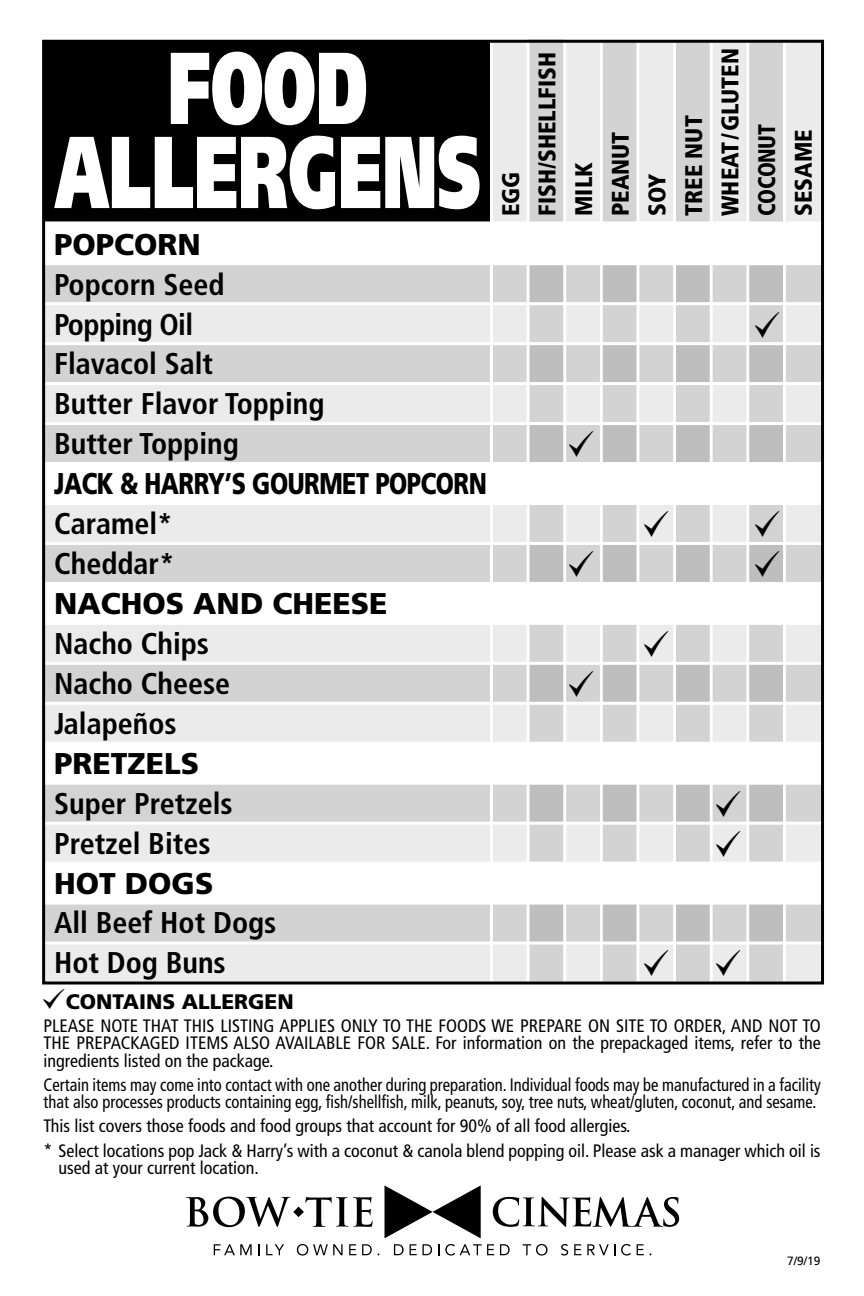
<style>
.page{position:relative;width:864px;height:1296px;background:#fff}
.page>*{position:absolute;margin:0;border:0;box-sizing:border-box;transform-origin:0 0}
.t1{font:900 102px/84px "Frutiger";color:#fff;text-align:center;scale:.63 1}
.t2{font:700 condensed 30px/39.9px "Frutiger";color:#000}
.t3{font:900 30px "Frutiger";color:#000}
.t4{font:900 30px "Frutiger";letter-spacing:-.02em;color:#000;scale:.78 1}
.t5{font:900 condensed 24px/36.6px "Frutiger";color:#000}
.t6{font:900 21px "Frutiger";color:#000}
.t7{font:condensed 18px/17.4px "Frutiger";color:#000;text-align:justify}
.t8{font:condensed 18px/17.4px "Frutiger";color:#000;scale:.92 1}
.t9{font:12px "Frutiger";color:#000}
</style>
<div class="page">
<div style="left:43px;top:264px;width:778px;height:719px;background:#ebebeb"></div>
<div style="left:43px;top:264px;width:779px;height:40px;background:#d3d3d3"></div>
<div style="left:43px;top:343px;width:779px;height:40px;background:#d3d3d3"></div>
<div style="left:43px;top:424px;width:779px;height:40px;background:#d3d3d3"></div>
<div style="left:43px;top:543px;width:779px;height:40px;background:#d3d3d3"></div>
<div style="left:43px;top:664px;width:779px;height:39px;background:#d3d3d3"></div>
<div style="left:43px;top:783px;width:779px;height:40px;background:#d3d3d3"></div>
<div style="left:45px;top:901px;width:779px;height:42px;background:#d3d3d3"></div>
<div style="left:601px;top:40px;width:36px;height:942px;background:linear-gradient(to right,#cacaca,#cacaca)"></div>
<div style="left:675px;top:40px;width:36px;height:942px;background:linear-gradient(to right,#c7c7c7,#cbcbcb)"></div>
<svg style="left:749px;top:266px;width:34px;height:715px;background:#c8c8c8"></svg>
<svg style="left:530px;top:266px;width:33px;height:715px;background:#c8c8c8"></svg>
<div style="left:43px;top:224px;width:780px;height:38px;background:#fff"></div>
<div style="left:43px;top:463px;width:780px;height:40px;background:#fff"></div>
<div style="left:43px;top:583px;width:780px;height:40px;background:#fff"></div>
<div style="left:43px;top:742px;width:780px;height:41px;background:#fff"></div>
<div style="left:43px;top:863px;width:780px;height:40px;background:#fff"></div>
<div style="left:491px;top:40px;width:330px;height:181px;background:linear-gradient(to right,#dfdfdf,#dfdfdf)"></div>
<div style="left:43px;top:40px;width:447px;height:181px;background:#000"></div>
<hr style="left:783px;top:40px;width:3px;height:945px;background:#fff">
<hr style="left:637px;top:40px;width:2px;height:945px;background:#fff">
<hr style="left:673px;top:40px;width:3px;height:945px;background:#fff">
<hr style="left:710px;top:40px;width:3px;height:945px;background:#fff">
<hr style="left:746px;top:40px;width:3px;height:945px;background:#fff">
<hr style="left:563px;top:40px;width:3px;height:945px;background:#fff">
<hr style="left:490px;top:40px;width:3px;height:945px;background:#fff">
<hr style="left:600px;top:40px;width:3px;height:945px;background:#fff">
<hr style="left:527px;top:40px;width:3px;height:945px;background:#fff">
<hr style="left:43px;top:302px;width:782px;height:3px;background:#fff">
<hr style="left:43px;top:342px;width:782px;height:3px;background:#fff">
<hr style="left:43px;top:382px;width:782px;height:3px;background:#fff">
<hr style="left:43px;top:422px;width:782px;height:3px;background:#fff">
<hr style="left:43px;top:462px;width:782px;height:3px;background:#fff">
<hr style="left:43px;top:502px;width:782px;height:3px;background:#fff">
<hr style="left:43px;top:662px;width:782px;height:3px;background:#fff">
<hr style="left:43px;top:702px;width:782px;height:3px;background:#fff">
<hr style="left:43px;top:782px;width:782px;height:3px;background:#fff">
<hr style="left:43px;top:822px;width:782px;height:3px;background:#fff">
<hr style="left:43px;top:862px;width:782px;height:3px;background:#fff">
<hr style="left:43px;top:902px;width:782px;height:3px;background:#fff">
<hr style="left:43px;top:942px;width:782px;height:3px;background:#fff">
<hr style="left:43px;top:262px;width:782px;height:3px;background:#fff">
<hr style="left:43px;top:542px;width:782px;height:3px;background:#fff">
<hr style="left:43px;top:622px;width:782px;height:3px;background:#fff">
<hr style="left:43px;top:582px;width:782px;height:3px;background:#fff">
<hr style="left:43px;top:221px;width:780px;height:3px;background:#fff">
<svg style="left:186px;top:1197px;width:187px;height:30px"></svg>
<svg style="left:385px;top:1185px;width:96px;height:53px"></svg>
<svg style="left:493px;top:1197px;width:186px;height:30px"></svg>
<svg style="left:214px;top:1244px;width:38px;height:11px"></svg>
<svg style="left:258px;top:1244px;width:2px;height:11px"></svg>
<svg style="left:266px;top:1244px;width:18px;height:11px"></svg>
<svg style="left:297px;top:1244px;width:46px;height:12px"></svg>
<svg style="left:349px;top:1244px;width:7px;height:11px"></svg>
<svg style="left:362px;top:1244px;width:10px;height:11px"></svg>
<svg style="left:394px;top:1244px;width:10px;height:11px"></svg>
<svg style="left:410px;top:1244px;width:22px;height:11px"></svg>
<svg style="left:445px;top:1244px;width:49px;height:12px"></svg>
<svg style="left:500px;top:1244px;width:10px;height:11px"></svg>
<svg style="left:523px;top:1244px;width:24px;height:12px"></svg>
<svg style="left:561px;top:1244px;width:7px;height:12px"></svg>
<svg style="left:574px;top:1244px;width:7px;height:11px"></svg>
<svg style="left:587px;top:1244px;width:28px;height:11px"></svg>
<svg style="left:621px;top:1244px;width:10px;height:12px"></svg>
<svg style="left:637px;top:1244px;width:7px;height:11px"></svg>
<svg style="left:755px;top:312px;width:25px;height:26px"></svg>
<svg style="left:755px;top:511px;width:25px;height:26px"></svg>
<svg style="left:602px;top:551px;width:178px;height:27px"></svg>
<svg style="left:602px;top:671px;width:38px;height:27px"></svg>
<svg style="left:676px;top:951px;width:34px;height:26px"></svg>
<h1 class="t1" style="left:55px;top:46px;width:678px">FOOD<br>ALLERGENS</h1>
<h2 class="t3" style="left:54px;top:226px;width:148px">POPCORN</h2>
<h2 class="t2" style="left:54px;top:264px;width:272px">Popcorn Seed<br>Popping Oil<br>Flavacol Salt<br>Butter Flavor Topping<br>Butter Topping</h2>
<h2 class="t4" style="left:54px;top:466px;width:556px">JACK &amp; HARRY’S GOURMET POPCORN</h2>
<h2 class="t2" style="left:54px;top:504px;width:122px">Caramel*<br>Cheddar*</h2>
<h2 class="t3" style="left:54px;top:585px;width:335px">NACHOS AND CHEESE</h2>
<h2 class="t2" style="left:54px;top:624px;width:178px">Nacho Chips<br>Nacho Cheese<br>Jalapeños</h2>
<h2 class="t3" style="left:54px;top:745px;width:147px">PRETZELS</h2>
<h2 class="t2" style="left:54px;top:783px;width:180px">Super Pretzels<br>Pretzel Bites</h2>
<h2 class="t3" style="left:54px;top:865px;width:161px">HOT DOGS</h2>
<h2 class="t2" style="left:54px;top:903px;width:224px">All Beef Hot Dogs<br>Hot Dog Buns</h2>
<p class="t6" style="left:66px;top:989px;width:229px">CONTAINS ALLERGEN</p>
<h3 class="t5" style="left:492px;top:216px;width:169px;rotate:-90deg">EGG<br>FISH/SHELLFISH<br>MILK<br>PEANUT<br>SOY<br>TREE NUT<br>WHEAT/GLUTEN<br>COCONUT<br>SESAME</h3>
<p class="t7" style="left:44px;top:1017px;width:779px">PLEASE NOTE THAT THIS LISTING APPLIES ONLY TO THE FOODS WE PREPARE ON SITE TO ORDER, AND NOT TO THE PREPACKAGED ITEMS ALSO AVAILABLE FOR SALE. For information on the prepackaged items, refer to the ingredients listed on the package.</p>
<p class="t8" style="left:44px;top:1076px;width:846px">Certain items may come into contact with one another during preparation. Individual foods may be manufactured in a facility that also processes products containing egg, fish/shellfish, milk, peanuts, soy, tree nuts, wheat/gluten, coconut, and sesame.</p>
<p class="t7" style="left:44px;top:1114px;width:779px;line-height:24px">This list covers those foods and food groups that account for 90% of all food allergies.<br>* Select locations pop Jack &amp; Harry’s with a coconut &amp; canola blend popping oil. Please ask a manager which oil is</p>
<p class="t7" style="left:59px;top:1159px;width:202px">used at your current location.</p>
<p class="t9" style="left:787px;top:1253px;width:35px">7/9/19</p>
</div>
